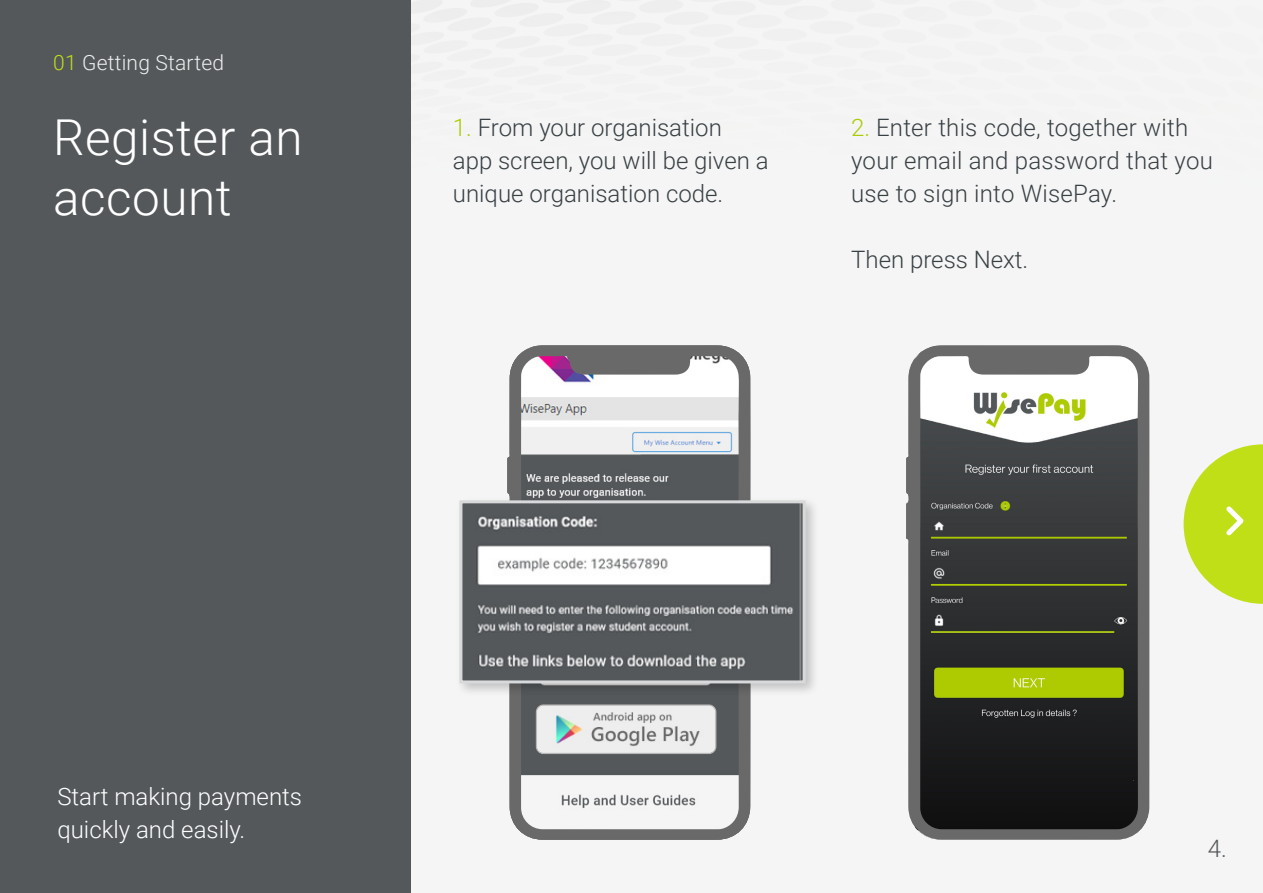
<style>
.page{position:relative;width:1263px;height:893px;background:#f5f5f5}
.page>*{position:absolute;margin:0;border:0;box-sizing:border-box;transform-origin:0 0}
.t1{font:300 49.5px/60px "Roboto";letter-spacing:.01em;color:#fff}
.t2{font:300 24px/33px "Roboto";color:#384044}
.t3{font:300 24px/33px "Roboto";color:#fff}
.t4{font:300 24px "Roboto";color:#54585a}
.t5{font:300 21px "Roboto";letter-spacing:.01em;color:#eee}
.s1{color:#c0df16}
.s2{color:#adcb00}
</style>
<div class="page">
<div style="left:0;top:0;width:410px;height:893px;background:#54585a"></div>
<svg style="left:1183px;top:444px;width:80px;height:160px"></svg>
<svg style="left:507px;top:345px;width:243px;height:495px"></svg>
<svg style="left:906px;top:345px;width:243px;height:495px;background:#575a4e"></svg>
<img style="left:536px;top:705px;width:180px;height:48px">
<div style="left:536px;top:704px;width:180px;height:50px;border:1px solid #b9b8b8;border-radius:7px"></div>
<div style="left:455px;top:496px;width:364px;height:201px;background:#000;opacity:.21"></div>
<img style="left:463px;top:504px;width:339px;height:175px">
<div style="left:459px;top:500px;width:347px;height:183px;border:3px solid #d7d9da"></div>
<p class="t5" style="left:53px;top:48px;width:172px"><span class="s1">01</span> Getting Started</p>
<h1 class="t1" style="left:53px;top:105px;width:251px">Register an account</h1>
<p class="t2" style="left:453px;top:110px;width:317px"><span class="s2">1.</span> From your organisation<br>app screen, you will be given a unique organisation code.</p>
<p class="t2" style="left:851px;top:110px;width:363px"><span class="s2">2.</span> Enter this code, together with your email and password that you use to sign into WisePay.</p>
<p class="t2" style="left:851px;top:242px;width:179px">Then press Next.</p>
<p class="t3" style="left:57px;top:779px;width:246px">Start making payments quickly and easily.</p>
<p class="t4" style="left:1208px;top:832px;width:21px">4.</p>
</div>
